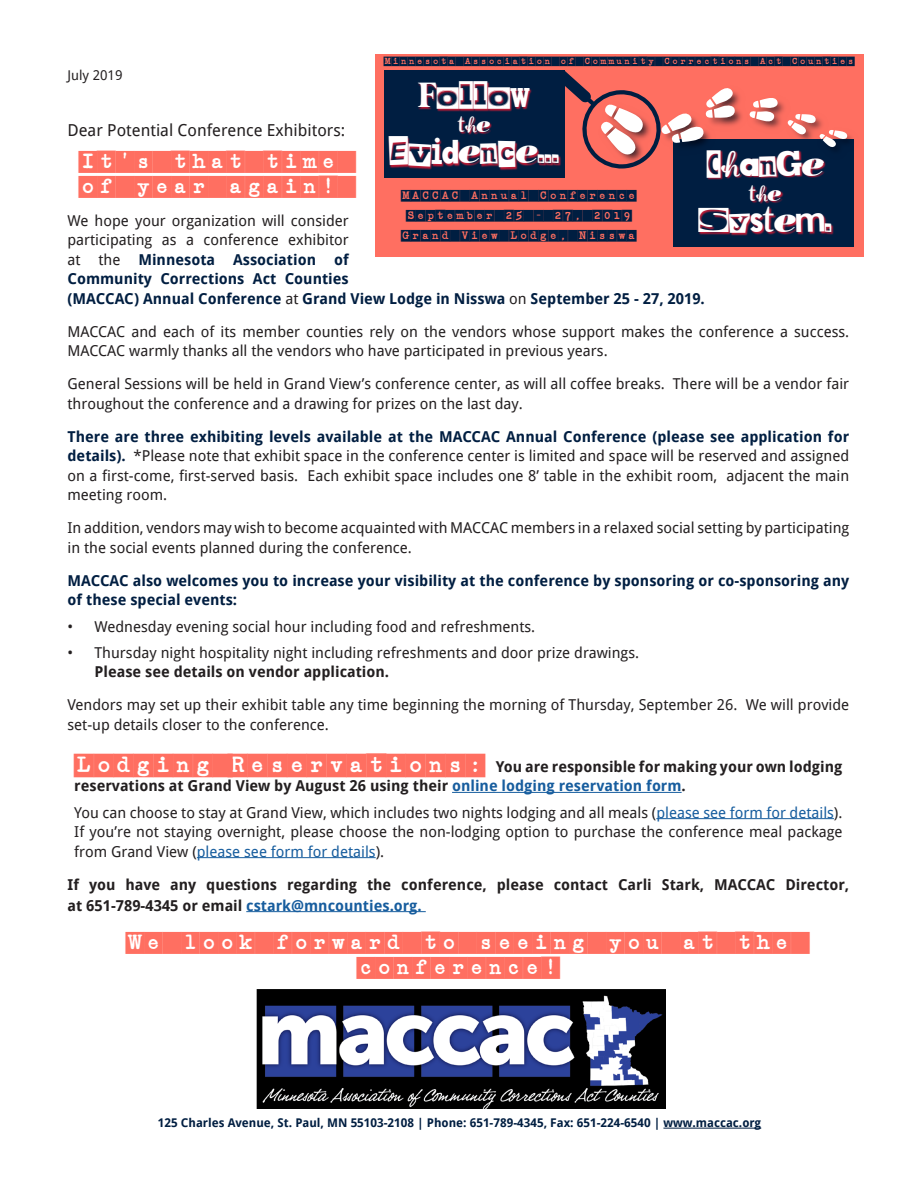
<style>
.page{position:relative;width:918px;height:1188px;background:#fff}
.page>*{position:absolute;margin:0;border:0;box-sizing:border-box;transform-origin:0 0}
.t1{font:36.75px "MPF Kidnapped";color:#fff}
.t2{font:22.8px "MPF Kidnapped";color:#fff}
.t3{font:21px/25.2px "Passport Block";color:#ff6f61}
.t4{font:16.5px "Droid Sans";color:#231f20}
.t5{font:15px/19.5px "Droid Sans";color:#231f20}
.t6{font:700 15px/19.5px "Droid Sans";color:#001e41}
.t7{font:700 15px/19.5px "Droid Sans";color:#231f20}
.t8{font:13.5px "Droid Sans";color:#231f20}
.t9{font:700 12px "Droid Sans";color:#001e41}
.t10{font:11.1px/20.2px "Passport Block";color:#001e41;text-align:center}
.t11{font:9px "Passport Block";color:#001e41}
.s1{font-weight:400;color:#231f20}
.s2{font-weight:700;color:#001e41}
.s3{font-weight:700}
.s4{font-family:"Passport Block";font-weight:400;font-size:22.5px;color:#ff6f61}
.s5{color:#175d9e}
</style>
<div class="page">
<hr style="left:663px;top:1128px;width:98px;height:1px;background:#001e41">
<img style="left:257px;top:989px;width:408px;height:120px">
<hr style="left:452px;top:792px;width:230px;height:1px;background:#175d9e">
<hr style="left:656px;top:818px;width:178px;height:1px;background:#175d9e">
<hr style="left:197px;top:857px;width:179px;height:1px;background:#175d9e">
<hr style="left:246px;top:911px;width:180px;height:1px;background:#175d9e">
<div style="left:376px;top:54px;width:488px;height:202px;background:#ff6f61"></div>
<div style="left:384px;top:70px;width:180px;height:108px;background:#001e41"></div>
<img style="left:388px;top:82px;width:177px;height:96px">
<img style="left:755px;top:101px;width:30px;height:28px">
<svg style="left:750px;top:98px;width:29px;height:24px"></svg>
<img style="left:782px;top:108px;width:3px;height:21px">
<img style="left:735px;top:92px;width:15px;height:33px">
<img style="left:674px;top:144px;width:180px;height:103px">
<svg style="left:564px;top:70px;width:171px;height:99px"></svg>
<img style="left:814px;top:134px;width:40px;height:28px">
<svg style="left:787px;top:114px;width:60px;height:34px"></svg>
<p class="t11" style="left:384px;top:57px;width:472px">MINNESOTA ASSOCIATION OF COMMUNITY CORRECTIONS ACT COUNTIES</p>
<p class="t8" style="left:68px;top:68px;width:56px">July 2019</p>
<p class="t4" style="left:68px;top:120px;width:279px">Dear Potential Conference Exhibitors:</p>
<p class="t3" style="left:79px;top:149px;width:260px">IT’S THAT TIME<br>OF YEAR AGAIN!</p>
<p class="t6" style="left:68px;top:211px;width:639px"><span class="s1">We hope your organization will consider<br>participating as a conference exhibitor<br>at the</span> Minnesota Association of<br>Community Corrections Act Counties<br>(MACCAC) Annual Conference <span class="s1">at</span> Grand View Lodge in Nisswa <span class="s1">on</span> September 25 - 27, 2019.</p>
<p class="t5" style="left:68px;top:322px;width:783px">MACCAC and each of its member counties rely on the vendors whose support makes the conference a success.<br>MACCAC warmly thanks all the vendors who have participated in previous years.</p>
<p class="t5" style="left:68px;top:374px;width:783px">General Sessions will be held in Grand View’s conference center, as will all coffee breaks. There will be a vendor fair throughout the conference and a drawing for prizes on the last day.</p>
<p class="t5" style="left:68px;top:427px;width:783px;text-align:justify"><span class="s2">There are three exhibiting levels available at the MACCAC Annual Conference (please see application for details).</span> *Please note that exhibit space in the conference center is limited and space will be reserved and assigned on a first-come, first-served basis. Each exhibit space includes one 8’ table in the exhibit room, adjacent the main meeting room.</p>
<p class="t5" style="left:68px;top:518px;width:783px">In addition, vendors may wish to become acquainted with MACCAC members in a relaxed social setting by participating in the social events planned during the conference.</p>
<p class="t6" style="left:68px;top:571px;width:783px">MACCAC also welcomes you to increase your visibility at the conference by sponsoring or co-sponsoring any of these special events:</p>
<p class="t5" style="left:68px;top:617px;width:469px">• Wednesday evening social hour including food and refreshments.</p>
<p class="t5" style="left:94px;top:643px;width:546px;text-indent:-27px">• Thursday night hospitality night including refreshments and door prize drawings.<br><span class="s3">Please see details on vendor application.</span></p>
<p class="t5" style="left:68px;top:695px;width:783px">Vendors may set up their exhibit table any time beginning the morning of Thursday, September 26. We will provide set-up details closer to the conference.</p>
<p class="t7" style="left:74px;top:757px;width:770px"><span class="s4">LODGING RESERVATIONS:</span> You are responsible for making your own lodging reservations at Grand View by August 26 using their <span class="s5">online lodging reservation form</span>.</p>
<p class="t5" style="left:74px;top:803px;width:770px;text-align:justify">You can choose to stay at Grand View, which includes two nights lodging and all meals (<span class="s5">please see form for details</span>).<br>If you’re not staying overnight, please choose the non-lodging option to purchase the conference meal package from Grand View (<span class="s5">please see form for details</span>).</p>
<p class="t7" style="left:68px;top:874px;width:783px;line-height:21px">If you have any questions regarding the conference, please contact Carli Stark, MACCAC Director, at 651-789-4345 or email <span class="s5">cstark@mncounties.org.</span></p>
<p class="t3" style="left:126px;top:930px;width:667px;text-align:center">WE LOOK FORWARD TO SEEING YOU AT THE<br>CONFERENCE!</p>
<p class="t1" style="left:418px;top:78px;width:114px">follow</p>
<p class="t2" style="left:458px;top:114px;width:34px">the</p>
<p class="t1" style="left:389px;top:134px;width:172px">Evidence...</p>
<p class="t10" style="left:401px;top:185px;width:237px">MACCAC ANNUAL CONFERENCE<br>SEPTEMBER 25 - 27, 2019<br>GRAND VIEW LODGE, NISSWA</p>
<p class="t1" style="left:707px;top:147px;width:118px">Change</p>
<p class="t2" style="left:749px;top:183px;width:34px">the</p>
<p class="t1" style="left:698px;top:203px;width:135px">System.</p>
<p class="t9" style="left:158px;top:1116px;width:605px">125 Charles Avenue, St. Paul, MN 55103-2108 | Phone: 651-789-4345, Fax: 651-224-6540 | www.maccac.org</p>
</div>
